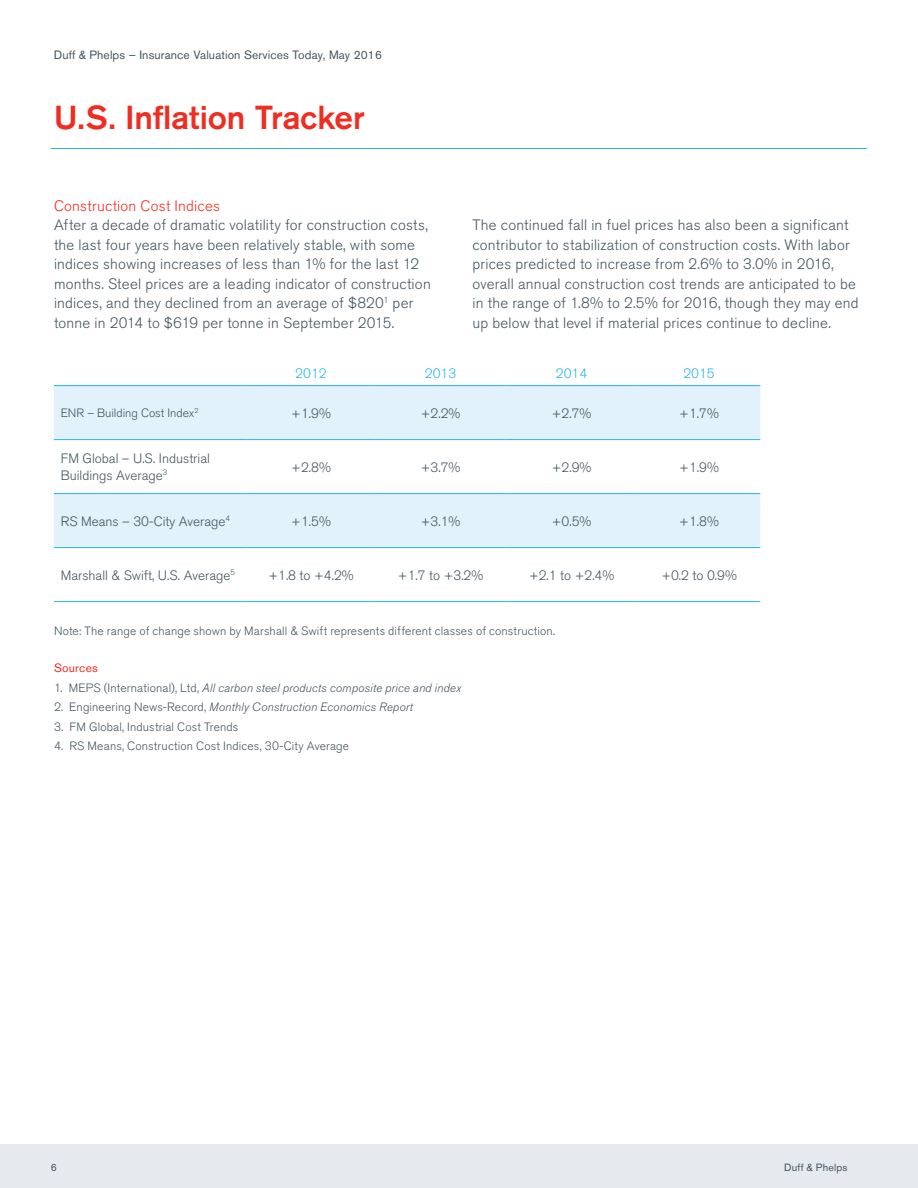
<style>
.page{position:relative;width:918px;height:1188px;background:#fff}
.page>*{position:absolute;margin:0;border:0;box-sizing:border-box;transform-origin:0 0}
.t1{font:500 33px "Akzidenz Grotesk BQ";letter-spacing:-.005em;color:#ee2e22}
.Body_Text{font:300 15px/19.5px "Akzidenz Grotesk BQ";letter-spacing:.015em;color:#45555f}
.Body_Subheads{font:300 15px "Akzidenz Grotesk BQ";letter-spacing:.015em;color:#ee2e22}
.t2{font:300 13.5px/16.5px "Akzidenz Grotesk BQ";color:#45555f}
.t3{font:300 13.5px "Akzidenz Grotesk BQ";color:#26b6ea}
.Body_Text-2{font:300 12px "Akzidenz Grotesk BQ";letter-spacing:.015em;color:#45555f}
.Body_Text-3{font:italic 300 12px "Akzidenz Grotesk BQ";letter-spacing:.015em;color:#45555f}
.t4{font:12px "Akzidenz Grotesk BQ";letter-spacing:.01em;color:#45555f}
.Body_Subheads-2{font:12px "Akzidenz Grotesk BQ";letter-spacing:.015em;color:#ee2e22}
.Body_Text-4{font:10.5px "Akzidenz Grotesk BQ";letter-spacing:.02em;color:#45555f}
.s1{font-style:normal}
</style>
<div class="page">
<div style="left:0;top:1145px;width:918px;height:43px;background:#e6e9ed"></div>
<hr style="left:51px;top:148px;width:816px;height:1px;background:#26b6ea">
<div style="left:54px;top:386px;width:706px;height:53px;background:#e1f2fb"></div>
<div style="left:54px;top:494px;width:706px;height:53px;background:#e1f2fb"></div>
<hr style="left:54px;top:385px;width:192px;height:1px;background:#26b6ea">
<hr style="left:246px;top:385px;width:130px;height:1px;background:#26b6ea">
<hr style="left:376px;top:385px;width:129px;height:1px;background:#26b6ea">
<hr style="left:505px;top:385px;width:133px;height:1px;background:#26b6ea">
<hr style="left:638px;top:385px;width:122px;height:1px;background:#26b6ea">
<hr style="left:54px;top:439px;width:192px;height:1px;background:#26b6ea">
<hr style="left:246px;top:439px;width:130px;height:1px;background:#26b6ea">
<hr style="left:376px;top:439px;width:129px;height:1px;background:#26b6ea">
<hr style="left:505px;top:439px;width:133px;height:1px;background:#26b6ea">
<hr style="left:638px;top:439px;width:122px;height:1px;background:#26b6ea">
<hr style="left:54px;top:493px;width:192px;height:1px;background:#26b6ea">
<hr style="left:246px;top:493px;width:130px;height:1px;background:#26b6ea">
<hr style="left:376px;top:493px;width:129px;height:1px;background:#26b6ea">
<hr style="left:505px;top:493px;width:133px;height:1px;background:#26b6ea">
<hr style="left:638px;top:493px;width:122px;height:1px;background:#26b6ea">
<hr style="left:54px;top:547px;width:192px;height:1px;background:#26b6ea">
<hr style="left:246px;top:547px;width:130px;height:1px;background:#26b6ea">
<hr style="left:376px;top:547px;width:129px;height:1px;background:#26b6ea">
<hr style="left:505px;top:547px;width:133px;height:1px;background:#26b6ea">
<hr style="left:638px;top:547px;width:122px;height:1px;background:#26b6ea">
<hr style="left:54px;top:601px;width:192px;height:1px;background:#26b6ea">
<hr style="left:246px;top:601px;width:130px;height:1px;background:#26b6ea">
<hr style="left:376px;top:601px;width:129px;height:1px;background:#26b6ea">
<hr style="left:505px;top:601px;width:133px;height:1px;background:#26b6ea">
<hr style="left:638px;top:601px;width:122px;height:1px;background:#26b6ea">
<p class="t4" style="left:54px;top:48px;width:330px">Duff &amp; Phelps – Insurance Valuation Services Today, May 2016</p>
<p class="t1" style="left:54px;top:97px;width:313px">U.S. Inflation Tracker</p>
<p class="Body_Subheads" style="left:54px;top:197px;width:168px">Construction Cost Indices</p>
<p class="Body_Text" style="left:54px;top:216px;width:378px">After a decade of dramatic volatility for construction costs, the last four years have been relatively stable, with some indices showing increases of less than 1% for the last 12 months. Steel prices are a leading indicator of construction indices, and they declined from an average of $820<sup>1</sup> per tonne in 2014 to $619 per tonne in September 2015.</p>
<p class="Body_Text" style="left:472px;top:216px;width:388px">The continued fall in fuel prices has also been a significant contributor to stabilization of construction costs. With labor prices predicted to increase from 2.6% to 3.0% in 2016, overall annual construction cost trends are anticipated to be in the range of 1.8% to 2.5% for 2016, though they may end up below that level if material prices continue to decline.</p>
<p class="t3" style="left:295px;top:366px;width:33px">2012</p>
<p class="t3" style="left:425px;top:366px;width:33px">2013</p>
<p class="t3" style="left:556px;top:366px;width:33px">2014</p>
<p class="t3" style="left:683px;top:366px;width:33px">2015</p>
<p class="Body_Text-2" style="left:61px;top:406px;width:139px">ENR – Building Cost Index<sup>2</sup></p>
<p class="t2" style="left:291px;top:405px;width:41px">+1.9%</p>
<p class="t2" style="left:421px;top:405px;width:41px">+2.2%</p>
<p class="t2" style="left:552px;top:405px;width:41px">+2.7%</p>
<p class="t2" style="left:679px;top:405px;width:41px">+1.7%</p>
<p class="t2" style="left:61px;top:451px;width:151px">FM Global – U.S. Industrial<br>Buildings Average<sup>3</sup></p>
<p class="t2" style="left:291px;top:459px;width:41px">+2.8%</p>
<p class="t2" style="left:421px;top:459px;width:41px">+3.7%</p>
<p class="t2" style="left:552px;top:459px;width:41px">+2.9%</p>
<p class="t2" style="left:679px;top:459px;width:41px">+1.9%</p>
<p class="t2" style="left:61px;top:513px;width:171px">RS Means – 30-City Average<sup>4</sup></p>
<p class="t2" style="left:291px;top:513px;width:41px">+1.5%</p>
<p class="t2" style="left:421px;top:513px;width:41px">+3.1%</p>
<p class="t2" style="left:552px;top:513px;width:41px">+0.5%</p>
<p class="t2" style="left:679px;top:513px;width:41px">+1.8%</p>
<p class="t2" style="left:61px;top:567px;width:176px">Marshall &amp; Swift, U.S. Average<sup>5</sup></p>
<p class="t2" style="left:268px;top:567px;width:87px">+1.8 to +4.2%</p>
<p class="t2" style="left:398px;top:567px;width:87px">+1.7 to +3.2%</p>
<p class="t2" style="left:529px;top:567px;width:87px">+2.1 to +2.4%</p>
<p class="t2" style="left:661px;top:567px;width:77px">+0.2 to 0.9%</p>
<p class="Body_Text-2" style="left:54px;top:624px;width:503px">Note: The range of change shown by Marshall &amp; Swift represents different classes of construction.</p>
<p class="Body_Subheads-2" style="left:54px;top:661px;width:46px">Sources</p>
<p class="Body_Text-3" style="left:54px;top:681px;width:409px"><span class="s1">1. MEPS (International), Ltd,</span> All carbon steel products composite price and index</p>
<p class="Body_Text-3" style="left:54px;top:701px;width:360px"><span class="s1">2. Engineering News-Record,</span> Monthly Construction Economics Report</p>
<p class="Body_Text-2" style="left:54px;top:720px;width:186px">3. FM Global, Industrial Cost Trends</p>
<p class="Body_Text-2" style="left:54px;top:740px;width:297px">4. RS Means, Construction Cost Indices, 30-City Average</p>
<p class="Body_Text-4" style="left:51px;top:1162px;width:8px">6</p>
<p class="Body_Text-4" style="left:784px;top:1162px;width:65px">Duff &amp; Phelps</p>
</div>
